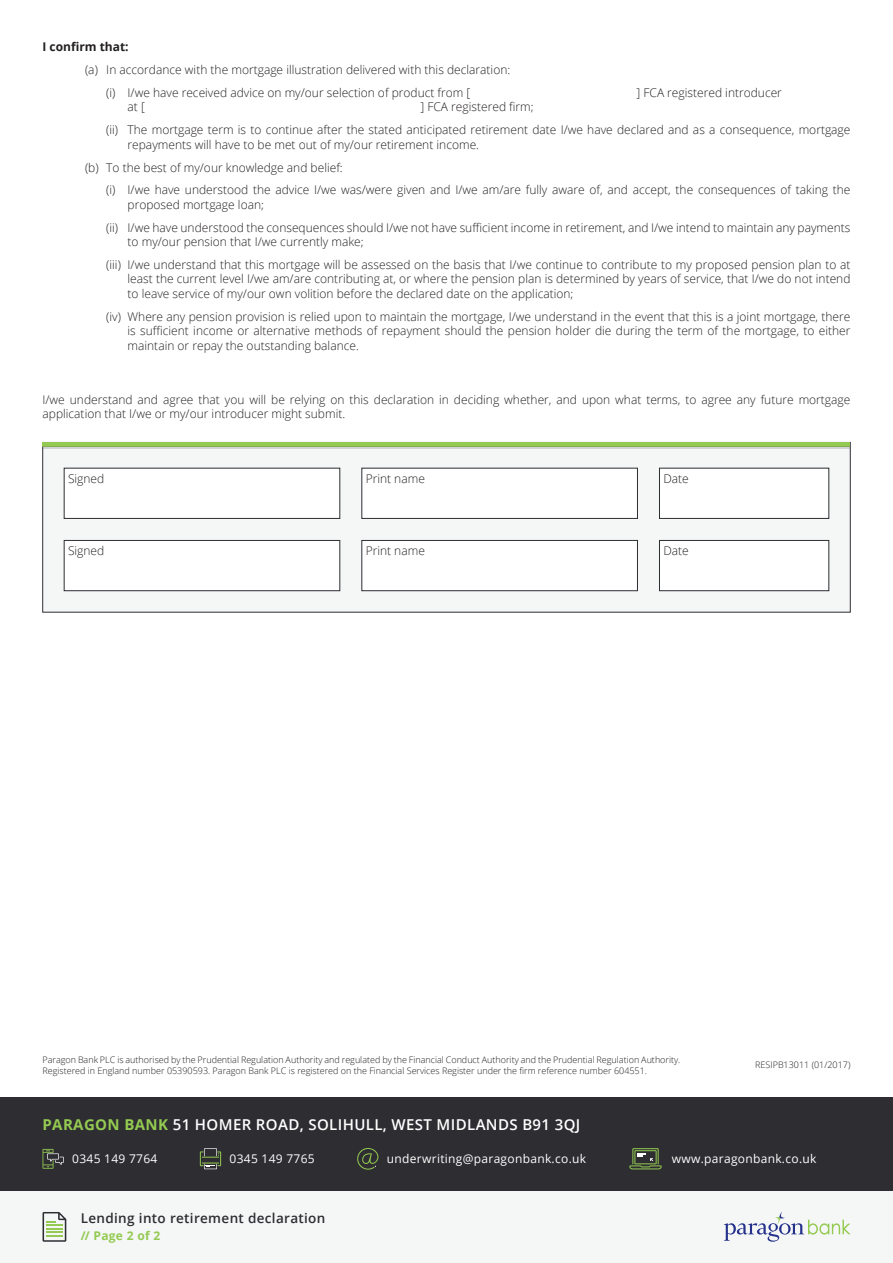
<style>
.page{position:relative;width:893px;height:1263px;background:#fff}
.page>*{position:absolute;margin:0;border:0;box-sizing:border-box;transform-origin:0 0}
.t1{font:600 15px "Open Sans";letter-spacing:.025em;color:#fff}
.t2{font:600 13.5px "Open Sans";letter-spacing:.025em;color:#2d2d32}
.t3{font:300 12px/14.4px "Open Sans";color:#231f20}
.t4{font:12px "Open Sans";letter-spacing:.025em;color:#fff}
.t5{font:700 12px "Open Sans";color:#231f20}
.t6{font:700 12px "Open Sans";letter-spacing:.025em;color:#94ca51}
.t7{font:300 9px/10.8px "Open Sans";color:#231f20}
.s1{font-weight:700;color:#94ca51}
</style>
<div class="page">
<div style="left:0;top:1191px;width:893px;height:72px;background:#f5f7f7"></div>
<svg style="left:43px;top:1212px;width:23px;height:30px"></svg>
<div style="left:0;top:1097px;width:893px;height:94px;background:#2d2d32"></div>
<svg style="left:629px;top:1148px;width:33px;height:21px"></svg>
<svg style="left:43px;top:1149px;width:21px;height:20px"></svg>
<svg style="left:200px;top:1148px;width:21px;height:21px"></svg>
<svg style="left:357px;top:1148px;width:21px;height:22px"></svg>
<svg style="left:724px;top:1212px;width:126px;height:30px"></svg>
<div style="left:43px;top:442px;width:807px;height:170px;background:#f5f7f7"></div>
<hr style="left:43px;top:442px;width:807px;height:4px;background:#94ca51">
<hr style="left:43px;top:446px;width:807px;height:3px;background:#3f3d42">
<div style="left:64px;top:468px;width:276px;height:51px;background:#fff;border:1px solid #2d2d32"></div>
<div style="left:361px;top:468px;width:277px;height:51px;background:#fff;border:1px solid #2d2d32"></div>
<div style="left:659px;top:468px;width:170px;height:51px;background:#fff;border:1px solid #2d2d32"></div>
<div style="left:64px;top:540px;width:276px;height:51px;background:#fff;border:1px solid #2d2d32"></div>
<div style="left:361px;top:540px;width:277px;height:51px;background:#fff;border:1px solid #2d2d32"></div>
<div style="left:659px;top:540px;width:170px;height:51px;background:#fff;border:1px solid #2d2d32"></div>
<p class="t5" style="left:43px;top:38px;width:88px">I confirm that:</p>
<p class="t3" style="left:106px;top:58px;width:405px;line-height:23px;text-indent:-21px">(a) In accordance with the mortgage illustration delivered with this declaration: (i) I/we have received advice on my/our selection of product from [</p>
<p class="t3" style="left:637px;top:85px;width:147px">] FCA registered introducer</p>
<p class="t3" style="left:106px;top:95px;width:746px;line-height:23px;text-align:center">] FCA registered firm;<br>(ii) The mortgage term is to continue after the stated anticipated retirement date I/we have declared and as a consequence, mortgage</p>
<p class="t3" style="left:85px;top:132px;width:396px;line-height:23px;text-indent:43px">repayments will have to be met out of my/our retirement income. (b) To the best of my/our knowledge and belief:</p>
<p class="t3" style="left:128px;top:183px;width:724px;text-indent:-21px">(i) I/we have understood the advice I/we was/were given and I/we am/are fully aware of, and accept, the consequences of taking the proposed mortgage loan;</p>
<p class="t3" style="left:128px;top:220px;width:724px;text-indent:-21px">(ii) I/we have understood the consequences should I/we not have sufficient income in retirement, and I/we intend to maintain any payments to my/our pension that I/we currently make;</p>
<p class="t3" style="left:128px;top:257px;width:724px;text-align:justify;text-indent:-21px">(iii) I/we understand that this mortgage will be assessed on the basis that I/we continue to contribute to my proposed pension plan to at least the current level I/we am/are contributing at, or where the pension plan is determined by years of service, that I/we do not intend to leave service of my/our own volition before the declared date on the application;</p>
<p class="t3" style="left:128px;top:309px;width:724px;text-align:justify;text-indent:-21px">(iv) Where any pension provision is relied upon to maintain the mortgage, I/we understand in the event that this is a joint mortgage, there is sufficient income or alternative methods of repayment should the pension holder die during the term of the mortgage, to either maintain or repay the outstanding balance.</p>
<p class="t3" style="left:128px;top:99px;width:19px">at [</p>
<p class="t3" style="left:43px;top:392px;width:809px">I/we understand and agree that you will be relying on this declaration in deciding whether, and upon what terms, to agree any future mortgage application that I/we or my/our introducer might submit.</p>
<p class="t3" style="left:68px;top:471px;width:38px">Signed</p>
<p class="t3" style="left:366px;top:471px;width:61px">Print name</p>
<p class="t3" style="left:663px;top:471px;width:27px">Date</p>
<p class="t3" style="left:68px;top:543px;width:38px">Signed</p>
<p class="t3" style="left:366px;top:543px;width:61px">Print name</p>
<p class="t3" style="left:663px;top:543px;width:27px">Date</p>
<p class="t7" style="left:43px;top:1054px;width:639px">Paragon Bank PLC is authorised by the Prudential Regulation Authority and regulated by the Financial Conduct Authority and the Prudential Regulation Authority.<br>Registered in England number 05390593. Paragon Bank PLC is registered on the Financial Services Register under the firm reference number 604551.</p>
<p class="t1" style="left:43px;top:1114px;width:539px"><span class="s1">PARAGON BANK</span> 51 HOMER ROAD, SOLIHULL, WEST MIDLANDS B91 3QJ</p>
<p class="t7" style="left:755px;top:1059px;width:97px">RESIPB13011 (01/2017)</p>
<p class="t4" style="left:72px;top:1150px;width:87px">0345 149 7764</p>
<p class="t4" style="left:230px;top:1150px;width:87px">0345 149 7765</p>
<p class="t4" style="left:387px;top:1150px;width:201px">underwriting@paragonbank.co.uk</p>
<p class="t2" style="left:81px;top:1209px;width:246px">Lending into retirement declaration</p>
<p class="t6" style="left:81px;top:1227px;width:81px">// Page 2 of 2</p>
<p class="t4" style="left:672px;top:1150px;width:146px">www.paragonbank.co.uk</p>
</div>
